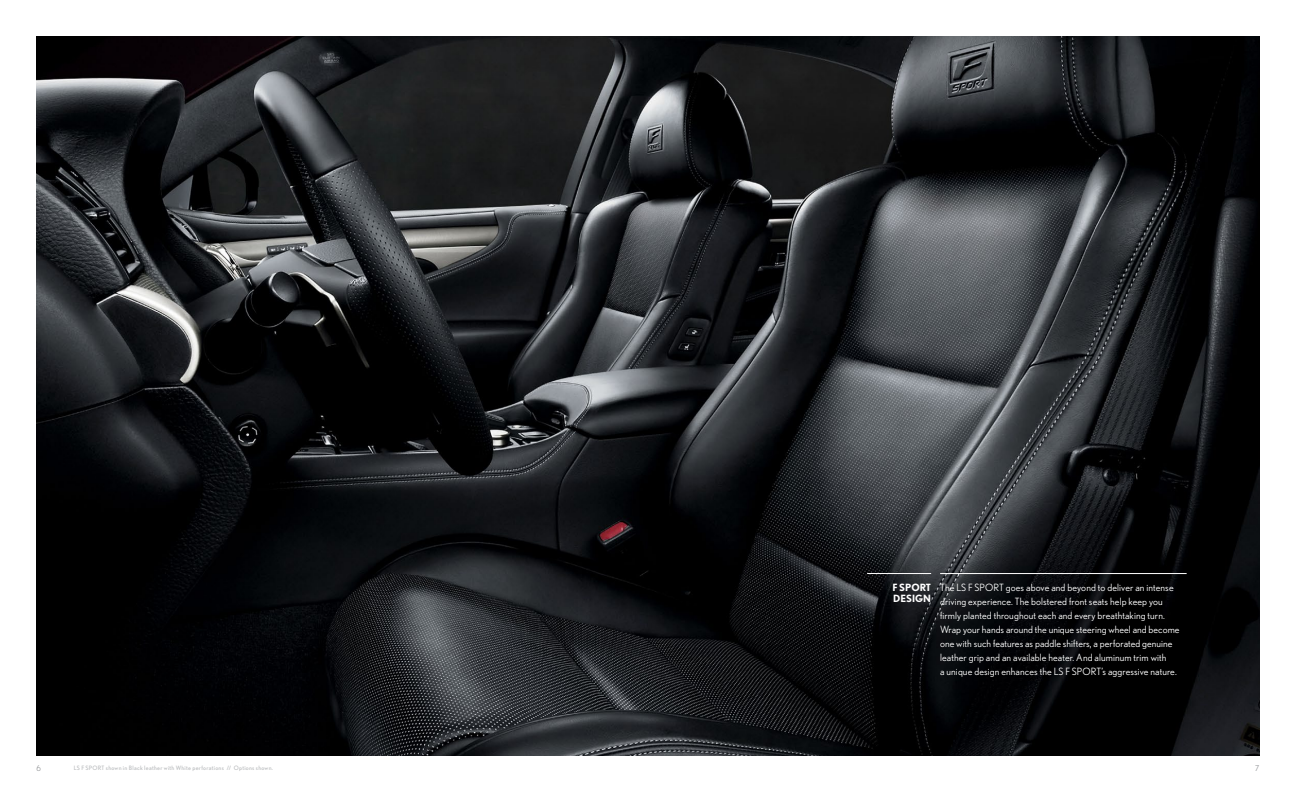
<style>
.page{position:relative;width:1296px;height:792px;background:#fff}
.page>*{position:absolute;margin:0;border:0;box-sizing:border-box;transform-origin:0 0}
.Spread_body_copy{font:10px/14px "Nobel";letter-spacing:.01em;color:#fff}
.Model_name{font:700 10px/11px "Nobel";color:#fff}
.t1{font:8px "Nobel";color:#939598}
.Vehicle_shown{font:6px "Nobel";letter-spacing:.045em;color:#bcbec0}
</style>
<div class="page">
<img style="left:36px;top:36px;width:1224px;height:720px">
<hr style="left:867px;top:573px;width:64px;height:1px;background:#fff">
<hr style="left:940px;top:573px;width:247px;height:1px;background:#fff">
<p class="Model_name" style="left:893px;top:581px;width:40px">F SPORT<br>DESIGN</p>
<p class="Spread_body_copy" style="left:940px;top:580px;width:241px">The LS F SPORT goes above and beyond to deliver an intense driving experience. The bolstered front seats help keep you firmly planted throughout each and every breathtaking turn.<br>Wrap your hands around the unique steering wheel and become one with such features as paddle shifters, a perforated genuine leather grip and an available heater. And aluminum trim with<br>a unique design enhances the LS F SPORT’s aggressive nature.</p>
<p class="t1" style="left:36px;top:764px;width:6px">6</p>
<p class="Vehicle_shown" style="left:74px;top:765px;width:201px">LS F SPORT shown in Black leather with White perforations // Options shown.</p>
<p class="t1" style="left:1255px;top:764px;width:6px">7</p>
</div>
